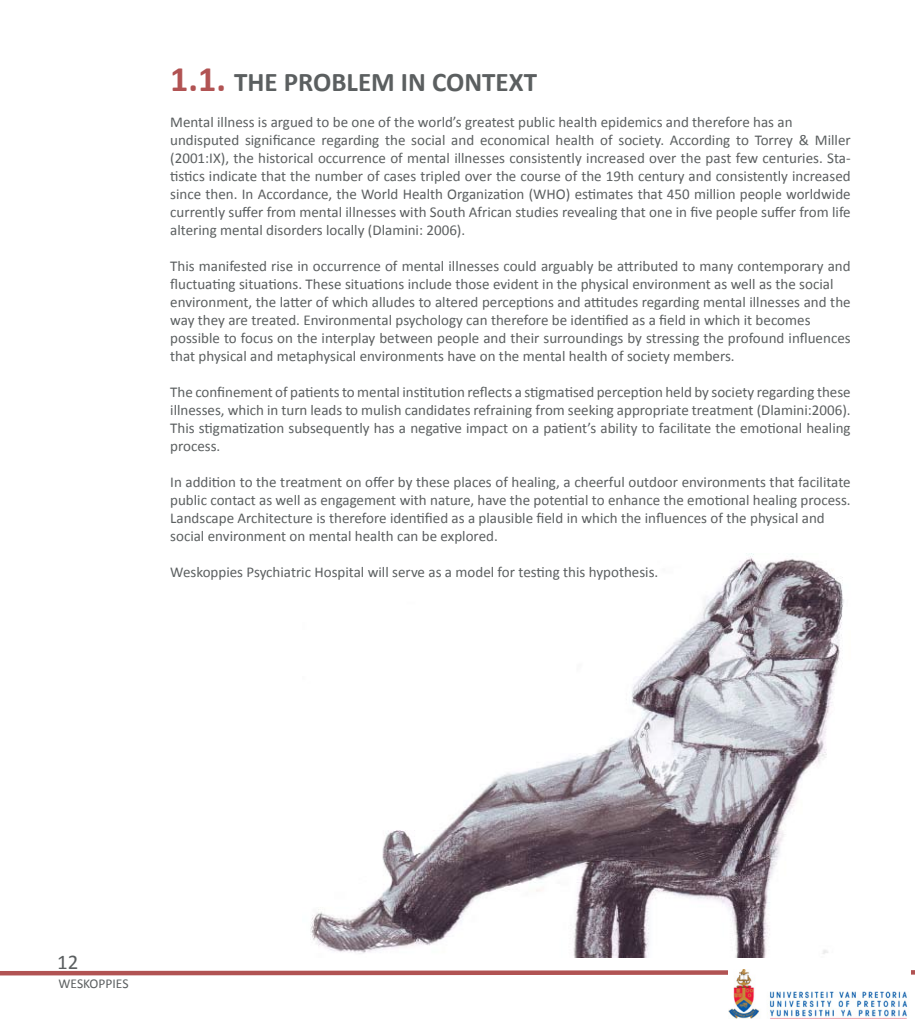
<style>
.page{position:relative;width:915px;height:1021px;background:#fff}
.page>*{position:absolute;margin:0;border:0;box-sizing:border-box;transform-origin:0 0}
.t1{font:700 27px "Calibri";color:#5b5f60}
.t2{font:21px "Calibri";color:#5b5f60}
.t3{font:15px/18px "Calibri";color:#5b5f60}
.t4{font:13.5px "Calibri";color:#5b5f60}
.s1{font-size:36px;color:#b15353}
</style>
<div class="page">
<svg style="left:0;top:970px;width:914px;height:6px;background:#c47e7e"></svg>
<img style="left:310px;top:553px;width:534px;height:404px">
<img style="left:728px;top:969px;width:181px;height:49px">
<h1 class="t1" style="left:170px;top:65px;width:368px"><span class="s1">1.1.</span> THE PROBLEM IN CONTEXT</h1>
<p class="t3" style="left:170px;top:112px;width:681px">Mental illness is argued to be one of the world’s greatest public health epidemics and therefore has an undisputed significance regarding the social and economical health of society. According to Torrey &amp; Miller (2001:IX), the historical occurrence of mental illnesses consistently increased over the past few centuries. Sta&shy;tistics indicate that the number of cases tripled over the course of the 19th century and consistently increased since then. In Accordance, the World Health Organization (WHO) estimates that 450 million people worldwide currently suffer from mental illnesses with South African studies revealing that one in five people suffer from life altering mental disorders locally (Dlamini: 2006).</p>
<p class="t3" style="left:170px;top:256px;width:681px">This manifested rise in occurrence of mental illnesses could arguably be attributed to many contemporary and fluctuating situations. These situations include those evident in the physical environment as well as the social environment, the latter of which alludes to altered perceptions and attitudes regarding mental illnesses and the way they are treated. Environmental psychology can therefore be identified as a field in which it becomes possible to focus on the interplay between people and their surroundings by stressing the profound influences that physical and metaphysical environments have on the mental health of society members.</p>
<p class="t3" style="left:170px;top:382px;width:681px;text-align:justify">The confinement of patients to mental institution reflects a stigmatised perception held by society regarding these illnesses, which in turn leads to mulish candidates refraining from seeking appropriate treatment (Dlamini:2006).<br>This stigmatization subsequently has a negative impact on a patient’s ability to facilitate the emotional healing process.</p>
<p class="t3" style="left:170px;top:472px;width:681px">In addition to the treatment on offer by these places of healing, a cheerful outdoor environments that facilitate public contact as well as engagement with nature, have the potential to enhance the emotional healing process.<br>Landscape Architecture is therefore identified as a plausible field in which the influences of the physical and social environment on mental health can be explored.</p>
<p class="t3" style="left:170px;top:562px;width:489px">Weskoppies Psychiatric Hospital will serve as a model for testing this hypothesis.</p>
<h2 class="t2" style="left:57px;top:948px;width:23px">12</h2>
<p class="t4" style="left:58px;top:974px;width:71px">WESKOPPIES</p>
</div>
